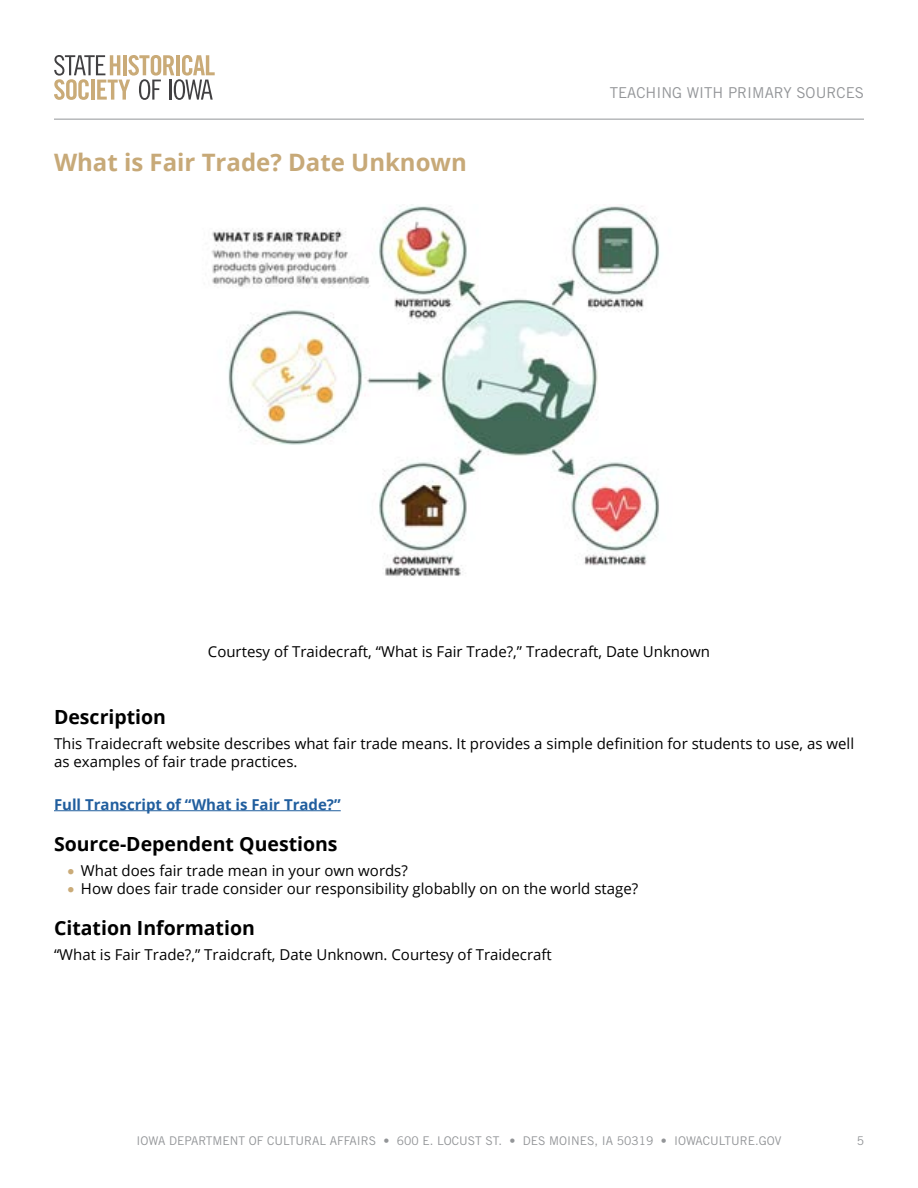
<style>
.page{position:relative;width:918px;height:1188px;background:#fff}
.page>*{position:absolute;margin:0;border:0;box-sizing:border-box;transform-origin:0 0}
.t1{font:700 24px "Open Sans";color:#c7a978}
.t2{font:700 19.5px "Open Sans";color:#000}
.t3{font:15px/18px "Open Sans";color:#000}
.t4{font:700 15px "Open Sans";color:#215e9e}
.t5{font:15px "Trade Gothic LT Std";color:#939598}
.t6{font:12px "Trade Gothic LT Std";color:#939598}
.s1{color:#caab78}
</style>
<div class="page">
<hr style="left:54px;top:119px;width:810px;height:1px;background:#939598">
<svg style="left:54px;top:55px;width:161px;height:45px"></svg>
<hr style="left:54px;top:810px;width:287px;height:1px;background:#215e9e">
<img style="left:211px;top:206px;width:449px;height:371px">
<h1 class="t1" style="left:54px;top:145px;width:414px">What is Fair Trade? Date Unknown</h1>
<p class="t5" style="left:610px;top:83px;width:256px">TEACHING WITH PRIMARY SOURCES</p>
<p class="t3" style="left:208px;top:642px;width:504px">Courtesy of Traidecraft, “What is Fair Trade?,” Tradecraft, Date Unknown</p>
<h2 class="t2" style="left:54px;top:703px;width:114px">Description</h2>
<p class="t3" style="left:54px;top:734px;width:802px">This Traidecraft website describes what fair trade means. It provides a simple definition for students to use, as well as examples of fair trade practices.</p>
<p class="t4" style="left:54px;top:794px;width:288px">Full Transcript of “What is Fair Trade?”</p>
<h2 class="t2" style="left:54px;top:830px;width:285px">Source-Dependent Questions</h2>
<p class="t3" style="left:67px;top:861px;width:342px"><span class="s1">•</span> What does fair trade mean in your own words?</p>
<p class="t3" style="left:67px;top:879px;width:572px"><span class="s1">•</span> How does fair trade consider our responsibility globablly on on the world stage?</p>
<h2 class="t2" style="left:54px;top:914px;width:202px">Citation Information</h2>
<p class="t3" style="left:54px;top:945px;width:499px">“What is Fair Trade?,” Traidcraft, Date Unknown. Courtesy of Traidecraft</p>
<p class="t6" style="left:137px;top:1133px;width:646px">IOWA DEPARTMENT OF CULTURAL AFFAIRS • 600 E. LOCUST ST. • DES MOINES, IA 50319 • IOWACULTURE.GOV</p>
<p class="t6" style="left:857px;top:1133px;width:9px">5</p>
</div>
